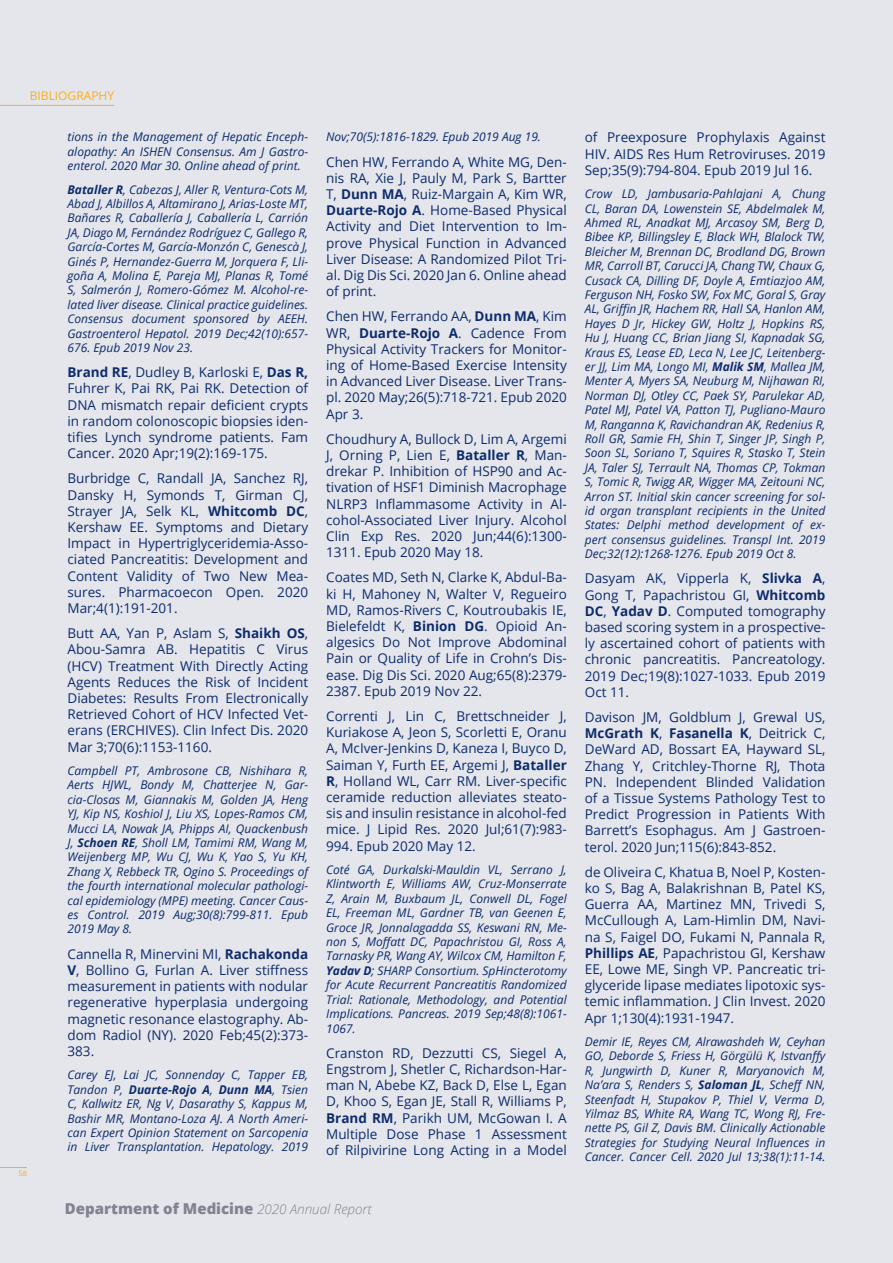
<style>
.page{position:relative;width:893px;height:1263px;background:#e4e6eb}
.page>*{position:absolute;margin:0;border:0;box-sizing:border-box;transform-origin:0 0}
.t1{font:800 15px "Open Sans";color:#828291}
.t2{font:13.5px/16.2px "Open Sans";color:#0d2b6d;text-align:justify}
.t3{font:italic 12px/14.4px "Open Sans";color:#0d2b6d;text-align:justify}
.t4{font:12px "Open Sans";color:#fbaf1d}
.t5{font:7.5px "Open Sans";color:#fbaf1d}
.s1{font-weight:700}
.s2{font-weight:300;font-style:italic;font-size:13.5px}
</style>
<div class="page">
<svg style="left:0;top:1167px;width:27px;height:1px"></svg>
<hr style="left:0;top:105px;width:114px;height:1px;background:#fbaf1d">
<p class="t4" style="left:30px;top:87px;width:86px">BIBLIOGRAPHY</p>
<p class="t5" style="left:18px;top:1168px;width:10px">58</p>
<p class="t3" style="left:68px;top:129px;width:242px">tions in the Management of Hepatic Enceph&shy;alopathy: An ISHEN Consensus. Am J Gastro&shy;enterol. 2020 Mar 30. Online ahead of print.</p>
<p class="t3" style="left:68px;top:182px;width:242px"><span class="s1">Bataller R</span>, Cabezas J, Aller R, Ventura-Cots M, Abad J, Albillos A, Altamirano J, Arias-Loste MT, Bañares R, Caballería J, Caballería L, Carrión JA, Diago M, Fernández Rodríguez C, Gallego R, García-Cortes M, García-Monzón C, Genescà J, Ginés P, Hernandez-Guerra M, Jorquera F, Lli&shy;goña A, Molina E, Pareja MJ, Planas R, Tomé S, Salmerón J, Romero-Gómez M. Alcohol-re&shy;lated liver disease. Clinical practice guidelines.<br>Consensus document sponsored by AEEH.<br>Gastroenterol Hepatol. 2019 Dec;42(10):657- 676. Epub 2019 Nov 23.</p>
<p class="t2" style="left:68px;top:364px;width:242px"><span class="s1">Brand RE</span>, Dudley B, Karloski E, <span class="s1">Das R, </span>Fuhrer K, Pai RK, Pai RK. Detection of DNA mismatch repair deficient crypts in random colonoscopic biopsies iden&shy;tifies Lynch syndrome patients. Fam Cancer. 2020 Apr;19(2):169-175.</p>
<p class="t2" style="left:68px;top:470px;width:242px">Burbridge C, Randall JA, Sanchez RJ, Dansky H, Symonds T, Girman CJ, Strayer JA, Selk KL, <span class="s1">Whitcomb DC</span>, Kershaw EE. Symptoms and Dietary Impact in Hypertriglyceridemia-Asso&shy;ciated Pancreatitis: Development and Content Validity of Two New Mea&shy;sures. Pharmacoecon Open. 2020<br>Mar;4(1):191-201.</p>
<p class="t2" style="left:68px;top:625px;width:242px">Butt AA, Yan P, Aslam S, <span class="s1">Shaikh OS</span>, Abou-Samra AB. Hepatitis C Virus (HCV) Treatment With Directly Acting Agents Reduces the Risk of Incident Diabetes: Results From Electronically Retrieved Cohort of HCV Infected Vet&shy;erans (ERCHIVES). Clin Infect Dis. 2020<br>Mar 3;70(6):1153-1160.</p>
<p class="t3" style="left:68px;top:763px;width:242px">Campbell PT, Ambrosone CB, Nishihara R, Aerts HJWL, Bondy M, Chatterjee N, Gar&shy;cia-Closas M, Giannakis M, Golden JA, Heng YJ, Kip NS, Koshiol J, Liu XS, Lopes-Ramos CM, Mucci LA, Nowak JA, Phipps AI, Quackenbush J, <span class="s1">Schoen RE</span>, Sholl LM, Tamimi RM, Wang M, Weijenberg MP, Wu CJ, Wu K, Yao S, Yu KH, Zhang X, Rebbeck TR, Ogino S. Proceedings of the fourth international molecular pathologi&shy;cal epidemiology (MPE) meeting. Cancer Caus&shy;es Control. 2019 Aug;30(8):799-811. Epub 2019 May 8.</p>
<p class="t2" style="left:68px;top:945px;width:242px">Cannella R, Minervini MI, <span class="s1">Rachakonda V</span>, Bollino G, Furlan A. Liver stiffness measurement in patients with nodular regenerative hyperplasia undergoing magnetic resonance elastography. Ab&shy;dom Radiol (NY). 2020 Feb;45(2):373- 383.</p>
<p class="t3" style="left:68px;top:1067px;width:242px">Carey EJ, Lai JC, Sonnenday C, Tapper EB, Tandon P, <span class="s1">Duarte-Rojo A</span>, <span class="s1">Dunn MA</span>, Tsien C, Kallwitz ER, Ng V, Dasarathy S, Kappus M, Bashir MR, Montano-Loza AJ. A North Ameri&shy;can Expert Opinion Statement on Sarcopenia in Liver Transplantation. Hepatology. 2019</p>
<p class="t3" style="left:326px;top:129px;width:216px">Nov;70(5):1816-1829. Epub 2019 Aug 19.</p>
<p class="t2" style="left:326px;top:153px;width:242px">Chen HW, Ferrando A, White MG, Den&shy;nis RA, Xie J, Pauly M, Park S, Bartter T, <span class="s1">Dunn MA</span>, Ruiz-Margain A, Kim WR, <span class="s1">Duarte-Rojo A</span>. Home-Based Physical Activity and Diet Intervention to Im&shy;prove Physical Function in Advanced Liver Disease: A Randomized Pilot Tri&shy;al. Dig Dis Sci. 2020 Jan 6. Online ahead of print.</p>
<p class="t2" style="left:326px;top:308px;width:242px">Chen HW, Ferrando AA, <span class="s1">Dunn MA</span>, Kim WR, <span class="s1">Duarte-Rojo A</span>. Cadence From Physical Activity Trackers for Monitor&shy;ing of Home-Based Exercise Intensity in Advanced Liver Disease. Liver Trans&shy;pl. 2020 May;26(5):718-721. Epub 2020<br>Apr 3.</p>
<p class="t2" style="left:326px;top:430px;width:242px">Choudhury A, Bullock D, Lim A, Argemi J, Orning P, Lien E, <span class="s1">Bataller R</span>, Man&shy;drekar P. Inhibition of HSP90 and Ac&shy;tivation of HSF1 Diminish Macrophage NLRP3 Inflammasome Activity in Al&shy;cohol-Associated Liver Injury. Alcohol Clin Exp Res. 2020 Jun;44(6):1300- 1311. Epub 2020 May 18.</p>
<p class="t2" style="left:326px;top:569px;width:242px">Coates MD, Seth N, Clarke K, Abdul-Ba&shy;ki H, Mahoney N, Walter V, Regueiro MD, Ramos-Rivers C, Koutroubakis IE, Bielefeldt K, <span class="s1">Binion DG</span>. Opioid An&shy;algesics Do Not Improve Abdominal Pain or Quality of Life in Crohn’s Dis&shy;ease. Dig Dis Sci. 2020 Aug;65(8):2379- 2387. Epub 2019 Nov 22.</p>
<p class="t2" style="left:326px;top:708px;width:242px">Correnti J, Lin C, Brettschneider J, Kuriakose A, Jeon S, Scorletti E, Oranu A, McIver-Jenkins D, Kaneza I, Buyco D, Saiman Y, Furth EE, Argemi J, <span class="s1">Bataller R</span>, Holland WL, Carr RM. Liver-specific ceramide reduction alleviates steato&shy;sis and insulin resistance in alcohol-fed mice. J Lipid Res. 2020 Jul;61(7):983- 994. Epub 2020 May 12.</p>
<p class="t3" style="left:326px;top:862px;width:242px">Coté GA, Durkalski-Mauldin VL, Serrano J, Klintworth E, Williams AW, Cruz-Monserrate Z, Arain M, Buxbaum JL, Conwell DL, Fogel EL, Freeman ML, Gardner TB, van Geenen E, Groce JR, Jonnalagadda SS, Keswani RN, Me&shy;non S, Moffatt DC, Papachristou GI, Ross A, Tarnasky PR, Wang AY, Wilcox CM, Hamilton F, <span class="s1">Yadav D</span>; SHARP Consortium. SpHincterotomy for Acute Recurrent Pancreatitis Randomized Trial: Rationale, Methodology, and Potential Implications. Pancreas. 2019 Sep;48(8):1061- 1067.</p>
<p class="t2" style="left:326px;top:1044px;width:242px">Cranston RD, Dezzutti CS, Siegel A, Engstrom J, Shetler C, Richardson-Har&shy;man N, Abebe KZ, Back D, Else L, Egan D, Khoo S, Egan JE, Stall R, Williams P, <span class="s1">Brand RM</span>, Parikh UM, McGowan I. A Multiple Dose Phase 1 Assessment of Rilpivirine Long Acting in a Model</p>
<p class="t1" style="left:65px;top:1197px;width:308px">Department of Medicine <span class="s2">2020 Annual Report</span></p>
<p class="t2" style="left:585px;top:129px;width:242px">of Preexposure Prophylaxis Against HIV. AIDS Res Hum Retroviruses. 2019<br>Sep;35(9):794-804. Epub 2019 Jul 16.</p>
<p class="t3" style="left:585px;top:186px;width:242px">Crow LD, Jambusaria-Pahlajani A, Chung CL, Baran DA, Lowenstein SE, Abdelmalek M, Ahmed RL, Anadkat MJ, Arcasoy SM, Berg D, Bibee KP, Billingsley E, Black WH, Blalock TW, Bleicher M, Brennan DC, Brodland DG, Brown MR, Carroll BT, Carucci JA, Chang TW, Chaux G, Cusack CA, Dilling DF, Doyle A, Emtiazjoo AM, Ferguson NH, Fosko SW, Fox MC, Goral S, Gray AL, Griffin JR, Hachem RR, Hall SA, Hanlon AM, Hayes D Jr, Hickey GW, Holtz J, Hopkins RS, Hu J, Huang CC, Brian Jiang SI, Kapnadak SG, Kraus ES, Lease ED, Leca N, Lee JC, Leitenberg&shy;er JJ, Lim MA, Longo MI, <span class="s1">Malik SM</span>, Mallea JM, Menter A, Myers SA, Neuburg M, Nijhawan RI, Norman DJ, Otley CC, Paek SY, Parulekar AD, Patel MJ, Patel VA, Patton TJ, Pugliano-Mauro M, Ranganna K, Ravichandran AK, Redenius R, Roll GR, Samie FH, Shin T, Singer JP, Singh P, Soon SL, Soriano T, Squires R, Stasko T, Stein JA, Taler SJ, Terrault NA, Thomas CP, Tokman S, Tomic R, Twigg AR, Wigger MA, Zeitouni NC, Arron ST. Initial skin cancer screening for sol&shy;id organ transplant recipients in the United States: Delphi method development of ex&shy;pert consensus guidelines. Transpl Int. 2019<br>Dec;32(12):1268-1276. Epub 2019 Oct 8.</p>
<p class="t2" style="left:585px;top:570px;width:242px">Dasyam AK, Vipperla K, <span class="s1">Slivka A</span>, Gong T, Papachristou GI, <span class="s1">Whitcomb DC</span>, <span class="s1">Yadav D</span>. Computed tomography based scoring system in a prospective&shy;ly ascertained cohort of patients with chronic pancreatitis. Pancreatology.<br>2019 Dec;19(8):1027-1033. Epub 2019<br>Oct 11.</p>
<p class="t2" style="left:585px;top:709px;width:242px">Davison JM, Goldblum J, Grewal US, <span class="s1">McGrath K</span>, <span class="s1">Fasanella K</span>, Deitrick C, DeWard AD, Bossart EA, Hayward SL, Zhang Y, Critchley-Thorne RJ, Thota PN. Independent Blinded Validation of a Tissue Systems Pathology Test to Predict Progression in Patients With Barrett’s Esophagus. Am J Gastroen&shy;terol. 2020 Jun;115(6):843-852.</p>
<p class="t2" style="left:585px;top:863px;width:242px">de Oliveira C, Khatua B, Noel P, Kosten&shy;ko S, Bag A, Balakrishnan B, Patel KS, Guerra AA, Martinez MN, Trivedi S, McCullough A, Lam-Himlin DM, Navi&shy;na S, Faigel DO, Fukami N, Pannala R, <span class="s1">Phillips AE</span>, Papachristou GI, Kershaw EE, Lowe ME, Singh VP. Pancreatic tri&shy;glyceride lipase mediates lipotoxic sys&shy;temic inflammation. J Clin Invest. 2020<br>Apr 1;130(4):1931-1947.</p>
<p class="t3" style="left:585px;top:1034px;width:242px">Demir IE, Reyes CM, Alrawashdeh W, Ceyhan GO, Deborde S, Friess H, Görgülü K, Istvanffy R, Jungwirth D, Kuner R, Maryanovich M, Na’ara S, Renders S, <span class="s1">Saloman JL</span>, Scheff NN, Steenfadt H, Stupakov P, Thiel V, Verma D, Yilmaz BS, White RA, Wang TC, Wong RJ, Fre&shy;nette PS, Gil Z, Davis BM. Clinically Actionable Strategies for Studying Neural Influences in Cancer. Cancer Cell. 2020 Jul 13;38(1):11-14.</p>
</div>
